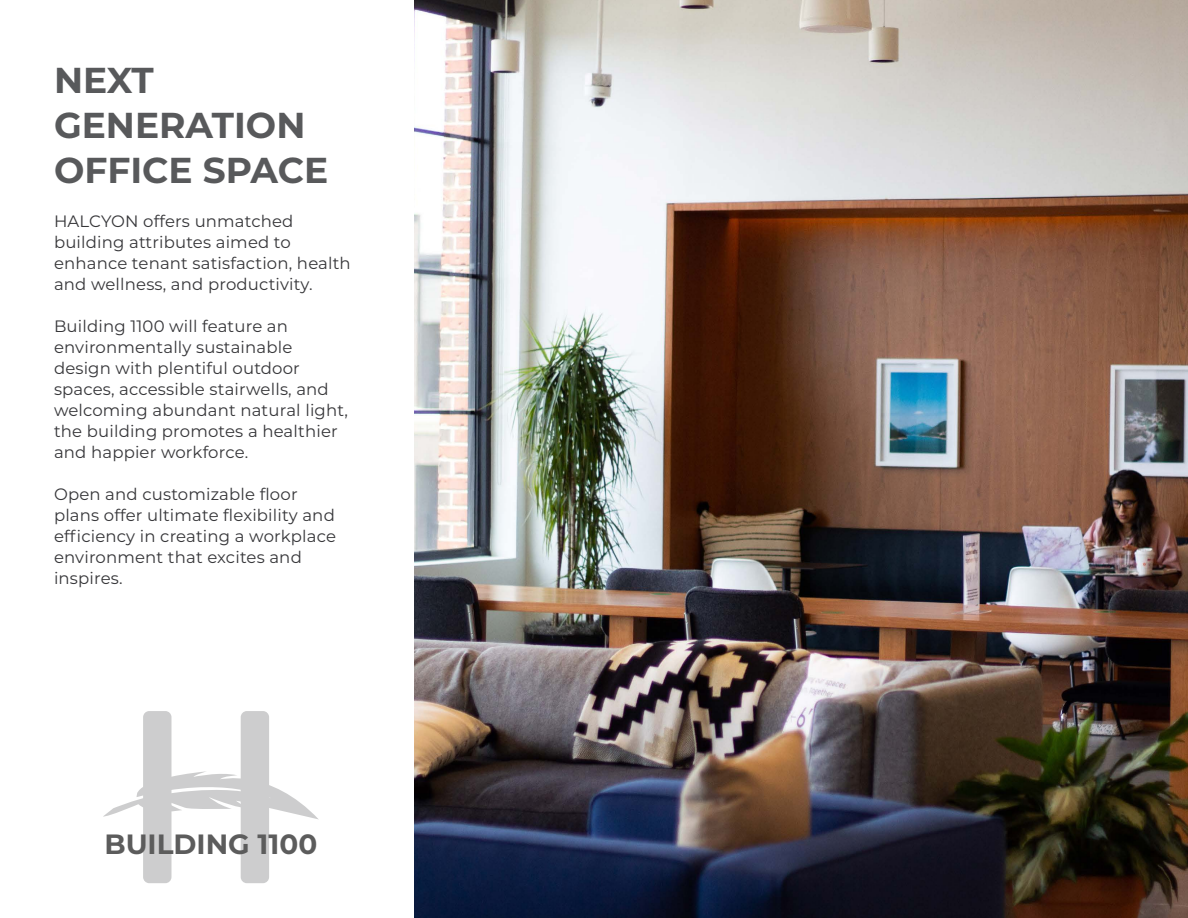
<style>
.page{position:relative;width:1188px;height:918px;background:#fff}
.page>*{position:absolute;margin:0;border:0;box-sizing:border-box;transform-origin:0 0}
.t1{font:700 36px/45px "Montserrat";color:#58595b}
.t2{font:700 27.9px "Montserrat";color:#5c5c5c}
.t3{font:16.5px/21px "Montserrat";letter-spacing:.01em;color:#363639}
</style>
<div class="page">
<img style="left:415px;top:0;width:773px;height:918px">
<div style="left:143px;top:711px;width:29px;height:172px;background:#cdcdce;border-radius:6px"></div>
<div style="left:241px;top:711px;width:28px;height:172px;background:#cdcdce;border-radius:6px"></div>
<svg style="left:103px;top:768px;width:215px;height:51px"></svg>
<h1 class="t1" style="left:54px;top:56px;width:276px">NEXT<br>GENERATION<br>OFFICE SPACE</h1>
<p class="t3" style="left:54px;top:210px;width:298px">HALCYON offers unmatched building attributes aimed to enhance tenant satisfaction, health and wellness, and productivity.</p>
<p class="t3" style="left:54px;top:315px;width:295px">Building 1100 will feature an environmentally sustainable design with plentiful outdoor spaces, accessible stairwells, and welcoming abundant natural light, the building promotes a healthier and happier workforce.</p>
<p class="t3" style="left:54px;top:483px;width:284px">Open and customizable floor plans offer ultimate flexibility and efficiency in creating a workplace environment that excites and inspires.</p>
<h2 class="t2" style="left:104px;top:824px;width:214px">BUILDING 1100</h2>
</div>
